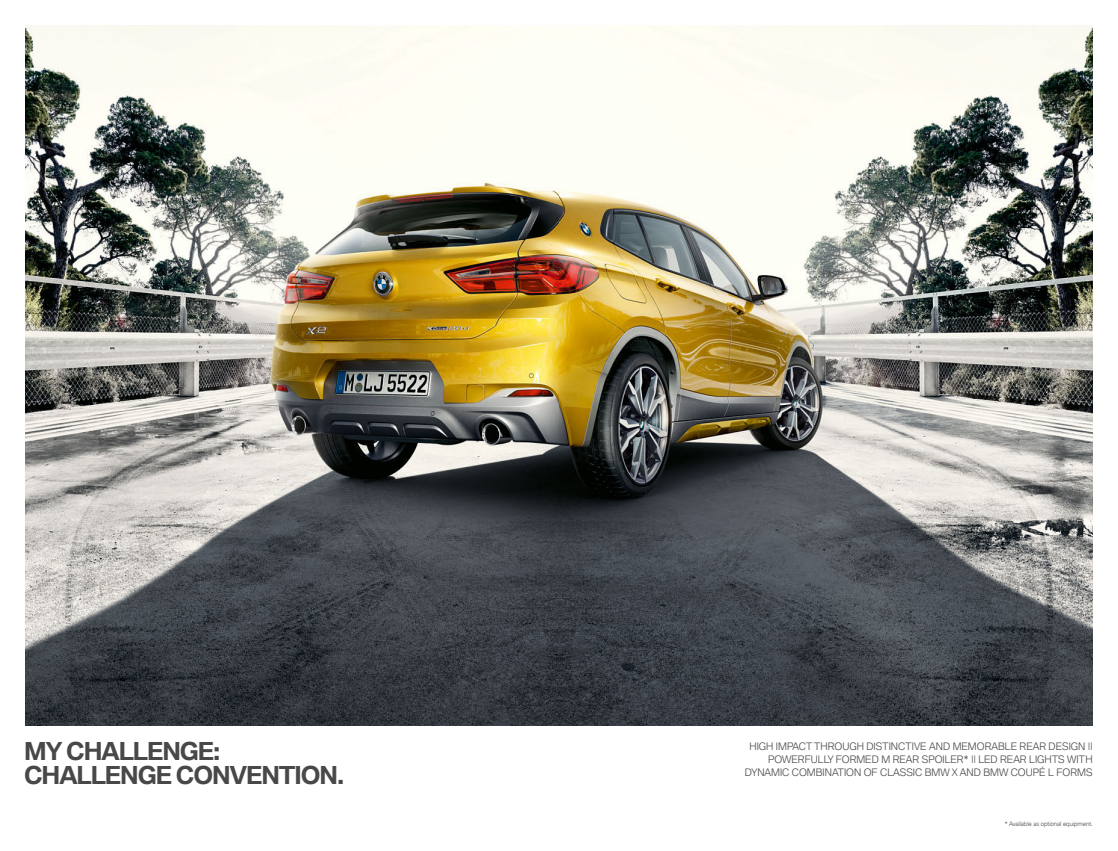
<style>
.page{position:relative;width:1118px;height:851px;background:#fff}
.page>*{position:absolute;margin:0;border:0;box-sizing:border-box;transform-origin:0 0}
.t1{font:700 24px/24px "BMW Type Global Pro";letter-spacing:-.045em;color:#474847}
.t2{font:300 10px/13px "BMW Type Global Pro";color:#474847;text-align:right}
.t3{font:300 6px "BMW Type Global Pro";color:#474847}
</style>
<div class="page">
<img style="left:26px;top:26px;width:1066px;height:698px">
<h1 class="t1" style="left:24px;top:739px;width:322px">MY CHALLENGE:<br>CHALLENGE CONVENTION.</h1>
<p class="t2" style="left:744px;top:739px;width:349px">HIGH IMPACT THROUGH DISTINCTIVE AND MEMORABLE REAR DESIGN ||<br>POWERFULLY FORMED M REAR SPOILER* || LED REAR LIGHTS WITH<br>DYNAMIC COMBINATION OF CLASSIC BMW X AND BMW COUPÉ L FORMS</p>
<p class="t3" style="left:1004px;top:819px;width:89px">* Available as optional equipment.</p>
</div>
